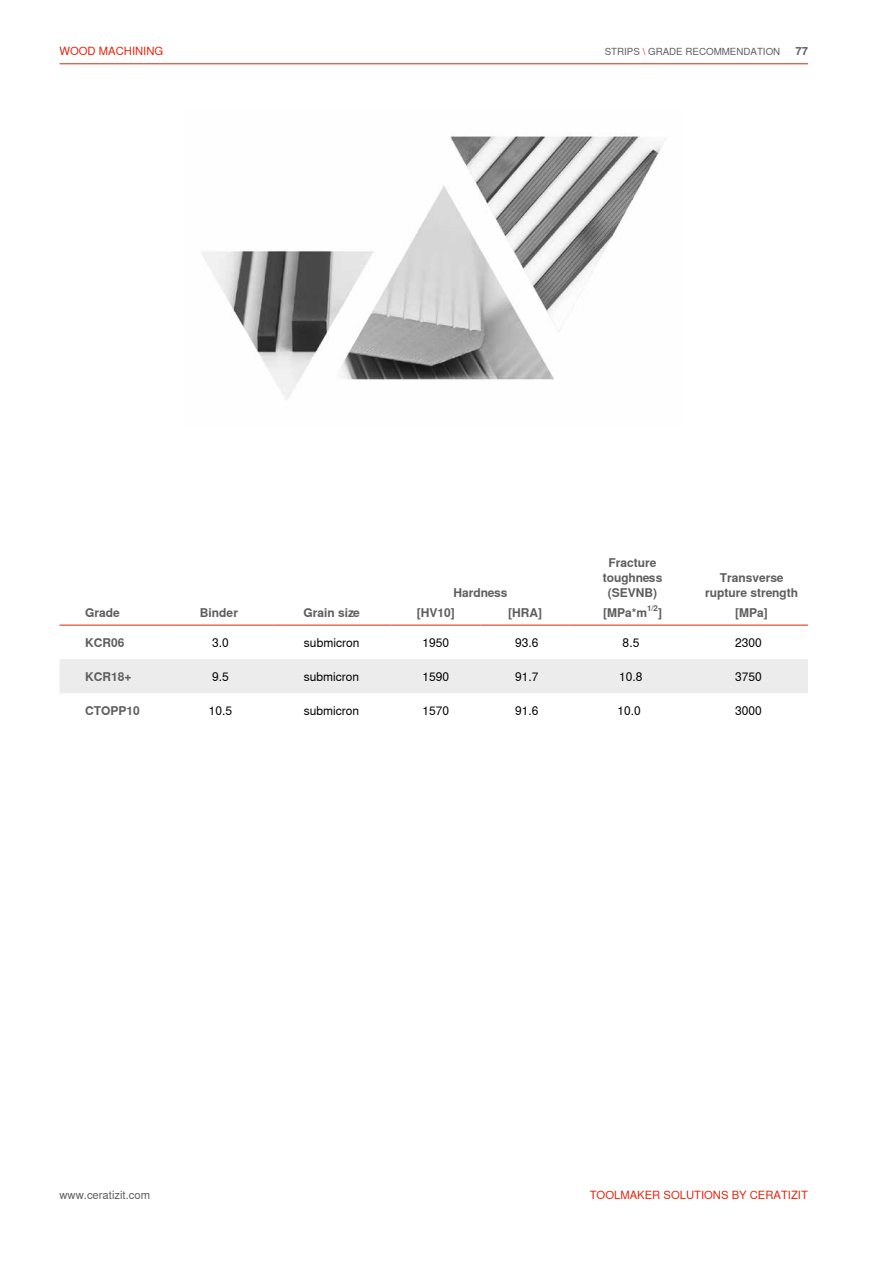
<style>
.page{position:relative;width:893px;height:1263px;background:#fff}
.page>*{position:absolute;margin:0;border:0;box-sizing:border-box;transform-origin:0 0}
.t1{font:700 12px/15px "Ceratizit Sans Global";color:#5d5d5d;text-align:center}
.t2{font:12px "Ceratizit Sans Global";color:#000}
.t3{font:11.25px "Ceratizit Sans Global";color:#e4220a}
.t4{font:11.25px "Ceratizit Sans Global";color:#5d5d5d}
.t5{font:700 11.25px "Ceratizit Sans Global";color:#5d5d5d}
.t6{font:9.75px "Ceratizit Sans Global";color:#5d5d5d}
.s1{color:#e4220a}
</style>
<div class="page">
<hr style="left:60px;top:64px;width:748px;height:1px;background:#e4220a">
<div style="left:60px;top:659px;width:748px;height:34px;background:#ececec"></div>
<hr style="left:60px;top:625px;width:106px;height:1px;background:#e4220a">
<hr style="left:166px;top:625px;width:106px;height:1px;background:#e4220a">
<hr style="left:272px;top:625px;width:119px;height:1px;background:#e4220a">
<hr style="left:391px;top:625px;width:89px;height:1px;background:#e4220a">
<hr style="left:480px;top:625px;width:90px;height:1px;background:#e4220a">
<hr style="left:570px;top:625px;width:119px;height:1px;background:#e4220a">
<hr style="left:689px;top:625px;width:119px;height:1px;background:#e4220a">
<img style="left:201px;top:136px;width:465px;height:264px">
<p class="t3" style="left:60px;top:45px;width:105px">WOOD MACHINING</p>
<p class="t6" style="left:605px;top:46px;width:177px">STRIPS <span class="s1">\</span> GRADE RECOMMENDATION</p>
<p class="t5" style="left:795px;top:45px;width:14px">77</p>
<p class="t1" style="left:85px;top:605px;width:36px">Grade</p>
<p class="t1" style="left:200px;top:605px;width:40px">Binder</p>
<p class="t1" style="left:454px;top:586px;width:55px">Hardness</p>
<p class="t1" style="left:603px;top:556px;width:61px">Fracture toughness (SEVNB)</p>
<p class="t1" style="left:705px;top:571px;width:94px">Transverse rupture strength</p>
<p class="t1" style="left:303px;top:605px;width:58px">Grain size</p>
<p class="t1" style="left:417px;top:605px;width:40px">[HV10]</p>
<p class="t1" style="left:508px;top:605px;width:35px">[HRA]</p>
<p class="t1" style="left:603px;top:605px;width:61px">[MPa*m<sup>1/2</sup>]</p>
<p class="t1" style="left:735px;top:605px;width:34px">[MPa]</p>
<p class="t1" style="left:85px;top:635px;width:41px">KCR06</p>
<p class="t2" style="left:212px;top:635px;width:18px">3.0</p>
<p class="t2" style="left:304px;top:635px;width:57px">submicron</p>
<p class="t2" style="left:422px;top:635px;width:28px">1950</p>
<p class="t2" style="left:515px;top:635px;width:25px">93.6</p>
<p class="t2" style="left:623px;top:635px;width:18px">8.5</p>
<p class="t2" style="left:735px;top:635px;width:28px">2300</p>
<p class="t1" style="left:85px;top:669px;width:48px">KCR18+</p>
<p class="t2" style="left:212px;top:669px;width:18px">9.5</p>
<p class="t2" style="left:304px;top:669px;width:57px">submicron</p>
<p class="t2" style="left:422px;top:669px;width:28px">1590</p>
<p class="t2" style="left:515px;top:669px;width:25px">91.7</p>
<p class="t2" style="left:619px;top:669px;width:25px">10.8</p>
<p class="t2" style="left:735px;top:669px;width:28px">3750</p>
<p class="t1" style="left:85px;top:703px;width:56px">CTOPP10</p>
<p class="t2" style="left:209px;top:703px;width:25px">10.5</p>
<p class="t2" style="left:304px;top:703px;width:57px">submicron</p>
<p class="t2" style="left:422px;top:703px;width:28px">1570</p>
<p class="t2" style="left:515px;top:703px;width:25px">91.6</p>
<p class="t2" style="left:618px;top:703px;width:25px">10.0</p>
<p class="t2" style="left:735px;top:703px;width:28px">3000</p>
<p class="t4" style="left:60px;top:1189px;width:92px">www.ceratizit.com</p>
<p class="t3" style="left:590px;top:1189px;width:220px">TOOLMAKER SOLUTIONS BY CERATIZIT</p>
</div>
